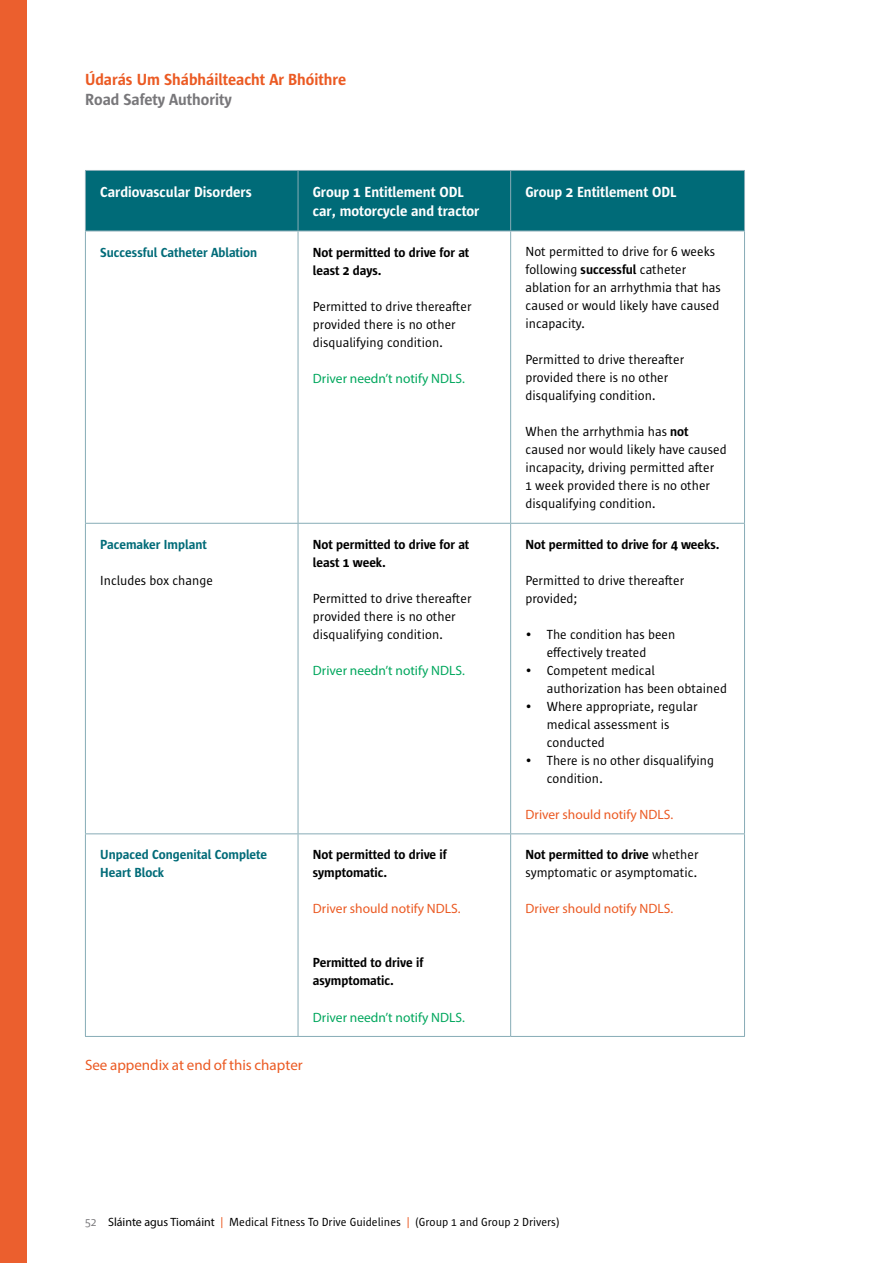
<style>
.page{position:relative;width:893px;height:1263px;background:#fff}
.page>*{position:absolute;margin:0;border:0;box-sizing:border-box;transform-origin:0 0}
.t1{font:600 16.5px "Sun Sans";color:#eb5a23}
.t2{font:600 16.5px "Sun Sans";color:#78777a}
.t3{font:600 15px/18.8px "Sun Sans";color:#fff}
.t4{font:15px "Myriad Pro";color:#eb5a23}
.t5{font:13.5px/18px "Sun Sans";color:#000}
.t6{font:600 13.5px/18px "Sun Sans";color:#000}
.t7{font:600 13.5px/18px "Sun Sans";color:#006b78}
.t8{font:13.5px "Myriad Pro";color:#00a75d}
.t9{font:13.5px "Myriad Pro";color:#eb5a23}
.t10{font:12px "Sun Sans";color:#000}
.s1{font-weight:600}
.s2{color:#78777a}
.s3{font-family:"Myriad Pro"}
.s4{color:#eb5a23}
</style>
<div class="page">
<div style="left:86px;top:171px;width:658px;height:60px;background:#006b78"></div>
<svg style="left:86px;top:232px;width:658px;height:804px"></svg>
<hr style="left:85px;top:170px;width:213px;height:1px;background:#87acb6">
<hr style="left:85px;top:171px;width:1px;height:60px;background:#87acb6">
<hr style="left:298px;top:170px;width:213px;height:1px;background:#87acb6">
<hr style="left:298px;top:171px;width:1px;height:60px;background:#87acb6">
<hr style="left:511px;top:170px;width:234px;height:1px;background:#87acb6">
<hr style="left:510px;top:171px;width:1px;height:60px;background:#87acb6">
<hr style="left:744px;top:171px;width:1px;height:60px;background:#87acb6">
<hr style="left:85px;top:231px;width:213px;height:1px;background:#87acb6">
<hr style="left:85px;top:231px;width:1px;height:292px;background:#87acb6">
<hr style="left:298px;top:231px;width:213px;height:1px;background:#87acb6">
<hr style="left:298px;top:231px;width:1px;height:292px;background:#87acb6">
<hr style="left:511px;top:231px;width:234px;height:1px;background:#87acb6">
<hr style="left:510px;top:231px;width:1px;height:292px;background:#87acb6">
<hr style="left:744px;top:231px;width:1px;height:292px;background:#87acb6">
<hr style="left:85px;top:523px;width:213px;height:1px;background:#87acb6">
<hr style="left:85px;top:524px;width:1px;height:309px;background:#87acb6">
<hr style="left:298px;top:523px;width:213px;height:1px;background:#87acb6">
<hr style="left:298px;top:524px;width:1px;height:309px;background:#87acb6">
<hr style="left:511px;top:523px;width:234px;height:1px;background:#87acb6">
<hr style="left:510px;top:524px;width:1px;height:309px;background:#87acb6">
<hr style="left:744px;top:524px;width:1px;height:309px;background:#87acb6">
<hr style="left:85px;top:833px;width:213px;height:1px;background:#87acb6">
<hr style="left:85px;top:834px;width:1px;height:202px;background:#87acb6">
<hr style="left:298px;top:833px;width:213px;height:1px;background:#87acb6">
<hr style="left:298px;top:834px;width:1px;height:202px;background:#87acb6">
<hr style="left:511px;top:833px;width:234px;height:1px;background:#87acb6">
<hr style="left:510px;top:834px;width:1px;height:202px;background:#87acb6">
<hr style="left:744px;top:834px;width:1px;height:202px;background:#87acb6">
<hr style="left:85px;top:1036px;width:213px;height:1px;background:#87acb6">
<hr style="left:298px;top:1036px;width:213px;height:1px;background:#87acb6">
<hr style="left:511px;top:1036px;width:234px;height:1px;background:#87acb6">
<div style="left:0;top:0;width:27px;height:1263px;background:#eb5f2e"></div>
<p class="t1" style="left:85px;top:71px;width:263px">Údarás Um Shábháilteacht Ar Bhóithre</p>
<p class="t2" style="left:85px;top:91px;width:148px">Road Safety Authority</p>
<p class="t3" style="left:100px;top:183px;width:153px">Cardiovascular Disorders</p>
<p class="t3" style="left:313px;top:183px;width:168px">Group 1 Entitlement ODL car, motorcycle and tractor</p>
<p class="t3" style="left:525px;top:183px;width:152px">Group 2 Entitlement ODL</p>
<p class="t7" style="left:100px;top:243px;width:159px">Successful Catheter Ablation</p>
<p class="t6" style="left:313px;top:243px;width:158px">Not permitted to drive for at least 2 days.</p>
<p class="t5" style="left:313px;top:297px;width:160px">Permitted to drive thereafter provided there is no other disqualifying condition.</p>
<p class="t8" style="left:313px;top:370px;width:154px">Driver needn’t notify NDLS.</p>
<p class="t5" style="left:525px;top:243px;width:197px">Not permitted to drive for 6 weeks following <span class="s1">successful</span> catheter ablation for an arrhythmia that has caused or would likely have caused incapacity.</p>
<p class="t5" style="left:525px;top:351px;width:160px">Permitted to drive thereafter provided there is no other disqualifying condition.</p>
<p class="t5" style="left:525px;top:423px;width:203px">When the arrhythmia has <span class="s1">not </span>caused nor would likely have caused incapacity, driving permitted after<br>1 week provided there is no other disqualifying condition.</p>
<p class="t7" style="left:100px;top:535px;width:108px">Pacemaker Implant</p>
<p class="t5" style="left:100px;top:572px;width:114px">Includes box change</p>
<p class="t6" style="left:313px;top:535px;width:158px">Not permitted to drive for at least 1 week.</p>
<p class="t5" style="left:313px;top:590px;width:160px">Permitted to drive thereafter provided there is no other disqualifying condition.</p>
<p class="t8" style="left:313px;top:662px;width:154px">Driver needn’t notify NDLS.</p>
<p class="t7" style="left:100px;top:846px;width:168px">Unpaced Congenital Complete<br>Heart Block</p>
<p class="t6" style="left:313px;top:846px;width:135px">Not permitted to drive if symptomatic.</p>
<p class="t9" style="left:313px;top:901px;width:149px">Driver should notify NDLS.</p>
<p class="t6" style="left:313px;top:954px;width:112px">Permitted to drive if asymptomatic.</p>
<p class="t8" style="left:313px;top:1009px;width:154px">Driver needn’t notify NDLS.</p>
<p class="t4" style="left:85px;top:1055px;width:219px">See appendix at end of this chapter</p>
<p class="t6" style="left:525px;top:535px;width:195px">Not permitted to drive for 4 weeks.</p>
<p class="t5" style="left:525px;top:572px;width:160px">Permitted to drive thereafter provided;</p>
<p class="t5" style="left:525px;top:626px;width:151px;text-align:center">• The condition has been effectively treated</p>
<p class="t5" style="left:547px;top:662px;width:182px;text-indent:-21px">• Competent medical authorization has been obtained</p>
<p class="t5" style="left:547px;top:698px;width:152px;text-indent:-21px">• Where appropriate, regular medical assessment is conducted</p>
<p class="t5" style="left:547px;top:752px;width:169px;text-indent:-21px">• There is no other disqualifying condition.</p>
<p class="t9" style="left:525px;top:806px;width:149px">Driver should notify NDLS.</p>
<p class="t5" style="left:525px;top:846px;width:175px"><span class="s1">Not permitted to drive</span> whether symptomatic or asymptomatic.</p>
<p class="t9" style="left:525px;top:901px;width:149px">Driver should notify NDLS.</p>
<p class="t10" style="left:85px;top:1215px;width:476px"><span class="s2">52</span> <span class="s3">Sláinte agus Tiomáint</span> <span class="s4">|</span> Medical Fitness To Drive Guidelines <span class="s4">|</span> (Group 1 and Group 2 Drivers)</p>
</div>
